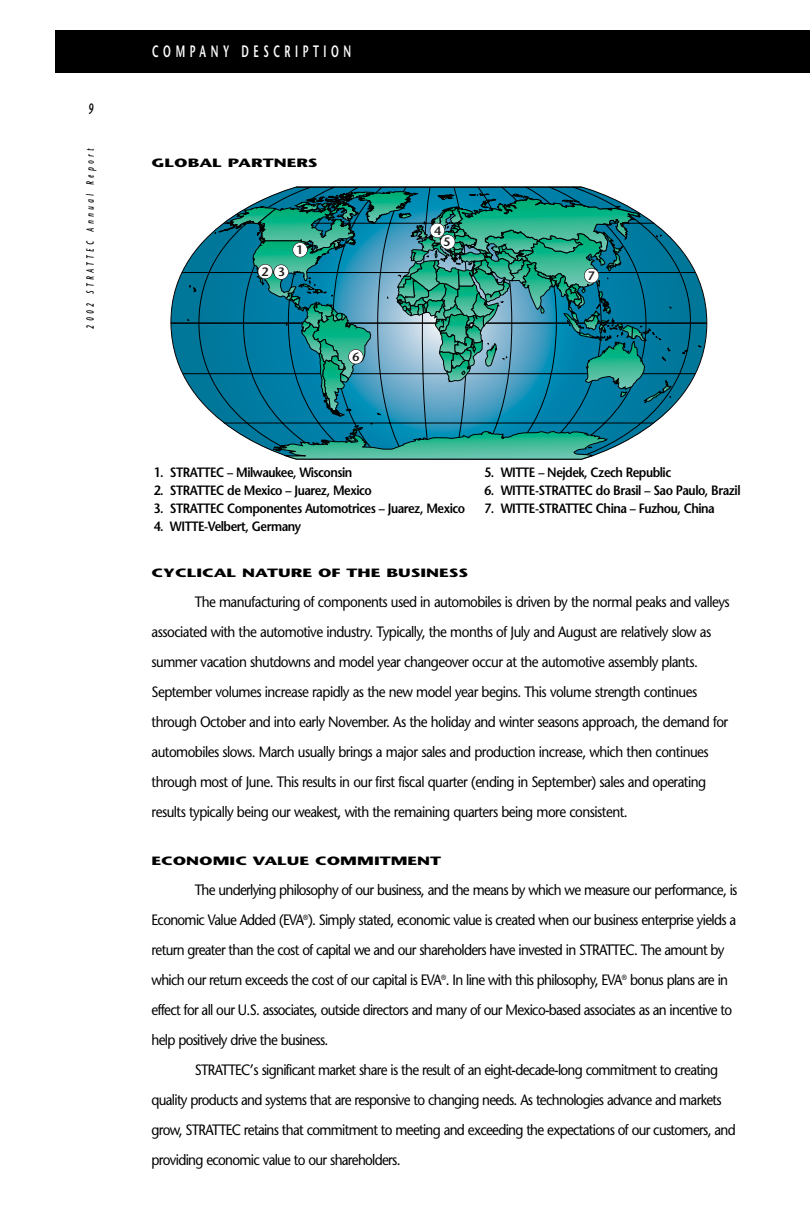
<style>
.page{position:relative;width:810px;height:1215px;background:#fff}
.page>*{position:absolute;margin:0;border:0;box-sizing:border-box;transform-origin:0 0}
.t1{font:600 16.5px "Stone Sans";letter-spacing:.46em;color:#fff;scale:.6 1}
.t2{font:15px/30px "Stone Sans";letter-spacing:-.05em;color:#000;scale:.9 1}
.t3{font:italic 600 15px "Stone Sans";color:#000;scale:.6 1}
.t4{font:600 13.5px "Stone Sans";letter-spacing:-.04em;color:#000;scale:.9 1}
.t5{font:600 12.15px "Stone Sans";color:#231f20}
.t6{font:700 12px "Stone Sans";color:#000;scale:1.45 1}
.t7{font:italic 600 10.5px "Stone Sans";letter-spacing:.56em;color:#000;scale:.6 1}
</style>
<div class="page">
<div style="left:55px;top:30px;width:755px;height:43px;background:#000"></div>
<svg style="left:170px;top:273px;width:537px;height:187px"></svg>
<hr style="left:171px;top:323px;width:536px;height:1px;background:#000">
<svg style="left:181px;top:187px;width:515px;height:272px"></svg>
<svg style="left:273px;top:423px;width:334px;height:36px"></svg>
<svg style="left:190px;top:286px;width:6px;height:6px"></svg>
<svg style="left:682px;top:350px;width:6px;height:4px"></svg>
<svg style="left:215px;top:191px;width:457px;height:226px"></svg>
<div style="left:293px;top:243px;width:14px;height:14px;background:#fff;border-radius:50%"></div>
<div style="left:292px;top:242px;width:16px;height:15px;border:1px solid #231f20;border-radius:50%"></div>
<div style="left:258px;top:264px;width:15px;height:15px;background:#fff;border-radius:50%"></div>
<div style="left:258px;top:264px;width:15px;height:15px;border:1px solid #231f20;border-radius:50%"></div>
<div style="left:349px;top:349px;width:14px;height:15px;background:#fff;border-radius:50%"></div>
<div style="left:348px;top:349px;width:15px;height:15px;border:1px solid #231f20;border-radius:50%"></div>
<div style="left:430px;top:223px;width:15px;height:15px;background:#fff;border-radius:50%"></div>
<div style="left:430px;top:223px;width:15px;height:15px;border:1px solid #231f20;border-radius:50%"></div>
<div style="left:440px;top:235px;width:15px;height:14px;background:#fff;border-radius:50%"></div>
<div style="left:440px;top:234px;width:15px;height:16px;border:1px solid #231f20;border-radius:50%"></div>
<div style="left:584px;top:268px;width:15px;height:15px;background:#fff;border-radius:50%"></div>
<div style="left:584px;top:268px;width:15px;height:15px;border:1px solid #231f20;border-radius:50%"></div>
<div style="left:274px;top:265px;width:14px;height:14px;background:#fff;border-radius:50%"></div>
<div style="left:274px;top:264px;width:15px;height:16px;border:1px solid #231f20;border-radius:50%"></div>
<p class="t3" style="left:88px;top:103px;width:10px">9</p>
<p class="t7" style="left:86px;top:329px;width:302px;rotate:-90deg">2002 STRATTEC Annual Report</p>
<p class="t1" style="left:152px;top:45px;width:333px">COMPANY DESCRIPTION</p>
<p class="t6" style="left:152px;top:158px;width:116px">GLOBAL PARTNERS</p>
<p class="t5" style="left:262px;top:267px;width:8px">2</p>
<p class="t5" style="left:278px;top:267px;width:8px">3</p>
<p class="t5" style="left:296px;top:245px;width:8px">1</p>
<p class="t5" style="left:352px;top:352px;width:8px">6</p>
<p class="t5" style="left:434px;top:226px;width:8px">4</p>
<p class="t5" style="left:444px;top:237px;width:8px">5</p>
<p class="t5" style="left:588px;top:271px;width:8px">7</p>
<p class="t4" style="left:154px;top:467px;width:222px">1. STRATTEC – Milwaukee, Wisconsin</p>
<p class="t4" style="left:154px;top:485px;width:244px">2. STRATTEC de Mexico – Juarez, Mexico</p>
<p class="t4" style="left:154px;top:503px;width:347px">3. STRATTEC Componentes Automotrices – Juarez, Mexico</p>
<p class="t4" style="left:154px;top:521px;width:165px">4. WITTE-Velbert, Germany</p>
<p class="t4" style="left:484px;top:467px;width:209px">5. WITTE – Nejdek, Czech Republic</p>
<p class="t4" style="left:484px;top:485px;width:286px">6. WITTE-STRATTEC do Brasil – Sao Paulo, Brazil</p>
<p class="t4" style="left:484px;top:503px;width:257px">7. WITTE-STRATTEC China – Fuzhou, China</p>
<p class="t6" style="left:152px;top:568px;width:220px">CYCLICAL NATURE OF THE BUSINESS</p>
<p class="t2" style="left:152px;top:588px;width:644px;text-indent:43px">The manufacturing of components used in automobiles is driven by the normal peaks and valleys associated with the automotive industry. Typically, the months of July and August are relatively slow as summer vacation shutdowns and model year changeover occur at the automotive assembly plants.<br>September volumes increase rapidly as the new model year begins. This volume strength continues through October and into early November. As the holiday and winter seasons approach, the demand for automobiles slows. March usually brings a major sales and production increase, which then continues through most of June. This results in our first fiscal quarter (ending in September) sales and operating results typically being our weakest, with the remaining quarters being more consistent.</p>
<p class="t6" style="left:152px;top:856px;width:201px">ECONOMIC VALUE COMMITMENT</p>
<p class="t2" style="left:152px;top:877px;width:653px;text-indent:43px">The underlying philosophy of our business, and the means by which we measure our performance, is Economic Value Added (EVA<sup>®</sup>). Simply stated, economic value is created when our business enterprise yields a return greater than the cost of capital we and our shareholders have invested in STRATTEC. The amount by which our return exceeds the cost of our capital is EVA<sup>®</sup>. In line with this philosophy, EVA<sup>®</sup> bonus plans are in effect for all our U.S. associates, outside directors and many of our Mexico-based associates as an incentive to help positively drive the business.</p>
<p class="t2" style="left:152px;top:1057px;width:651px;text-indent:43px">STRATTEC’s significant market share is the result of an eight-decade-long commitment to creating quality products and systems that are responsive to changing needs. As technologies advance and markets grow, STRATTEC retains that commitment to meeting and exceeding the expectations of our customers, and providing economic value to our shareholders.</p>
</div>
